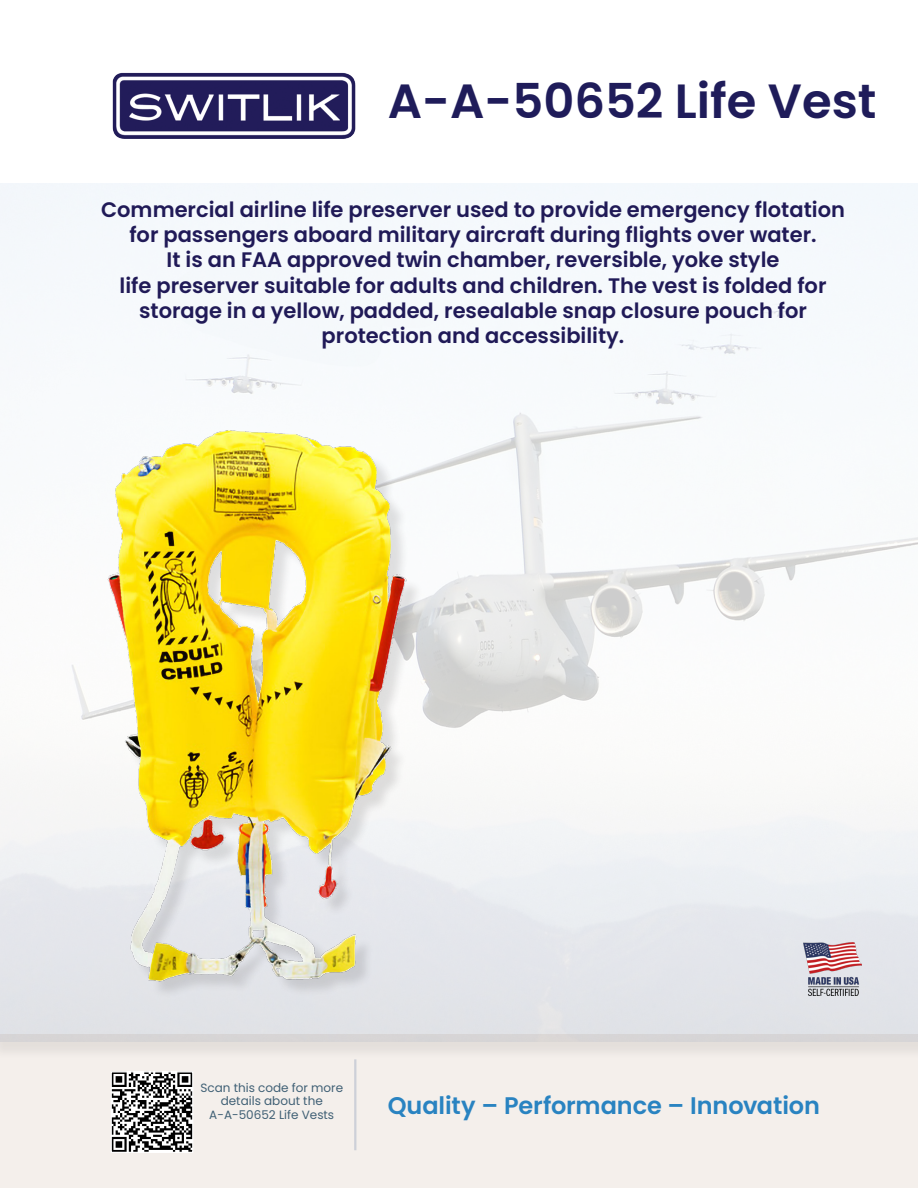
<style>
.page{position:relative;width:918px;height:1188px;background:#fff}
.page>*{position:absolute;margin:0;border:0;box-sizing:border-box;transform-origin:0 0}
.t1{font:600 48px "Poppins";color:#1f1c5a}
.t2{font:600 24px "Poppins";letter-spacing:-.005em;color:#2983c1}
.t3{font:600 21px/25.2px "Poppins";color:#201a57;text-align:center}
.t4{font:12px/13.5px "Poppins";color:#406075;text-align:center}
</style>
<div class="page">
<div style="left:0;top:1035px;width:918px;height:153px;background:#f4efeb"></div>
<div style="left:0;top:186px;width:918px;height:874px;background:#e9e4e0"></div>
<img style="left:0;top:184px;width:918px;height:857px">
<img style="left:113px;top:1073px;width:78px;height:78px">
<div style="left:111px;top:1071px;width:82px;height:82px;border:1px solid #fff"></div>
<hr style="left:354px;top:1059px;width:2px;height:91px;background:#cdd0d8">
<img style="left:112px;top:72px;width:244px;height:67px">
<img style="left:38px;top:418px;width:410px;height:584px">
<img style="left:803px;top:942px;width:59px;height:53px">
<p class="t1" style="left:388px;top:74px;width:490px">A-A-50652 Life Vest</p>
<p class="t3" style="left:101px;top:197px;width:745px">Commercial airline life preserver used to provide emergency flotation for passengers aboard military aircraft during flights over water.</p>
<p class="t3" style="left:167px;top:248px;width:614px">It is an FAA approved twin chamber, reversible, yoke style</p>
<p class="t3" style="left:120px;top:273px;width:708px">life preserver suitable for adults and children. The vest is folded for storage in a yellow, padded, resealable snap closure pouch for</p>
<p class="t3" style="left:322px;top:323px;width:304px">protection and accessibility.</p>
<p class="t4" style="left:200px;top:1081px;width:144px">Scan this code for more details about the</p>
<p class="t4" style="left:209px;top:1108px;width:126px">A-A-50652 Life Vests</p>
<p class="t2" style="left:388px;top:1092px;width:434px">Quality – Performance – Innovation</p>
</div>
